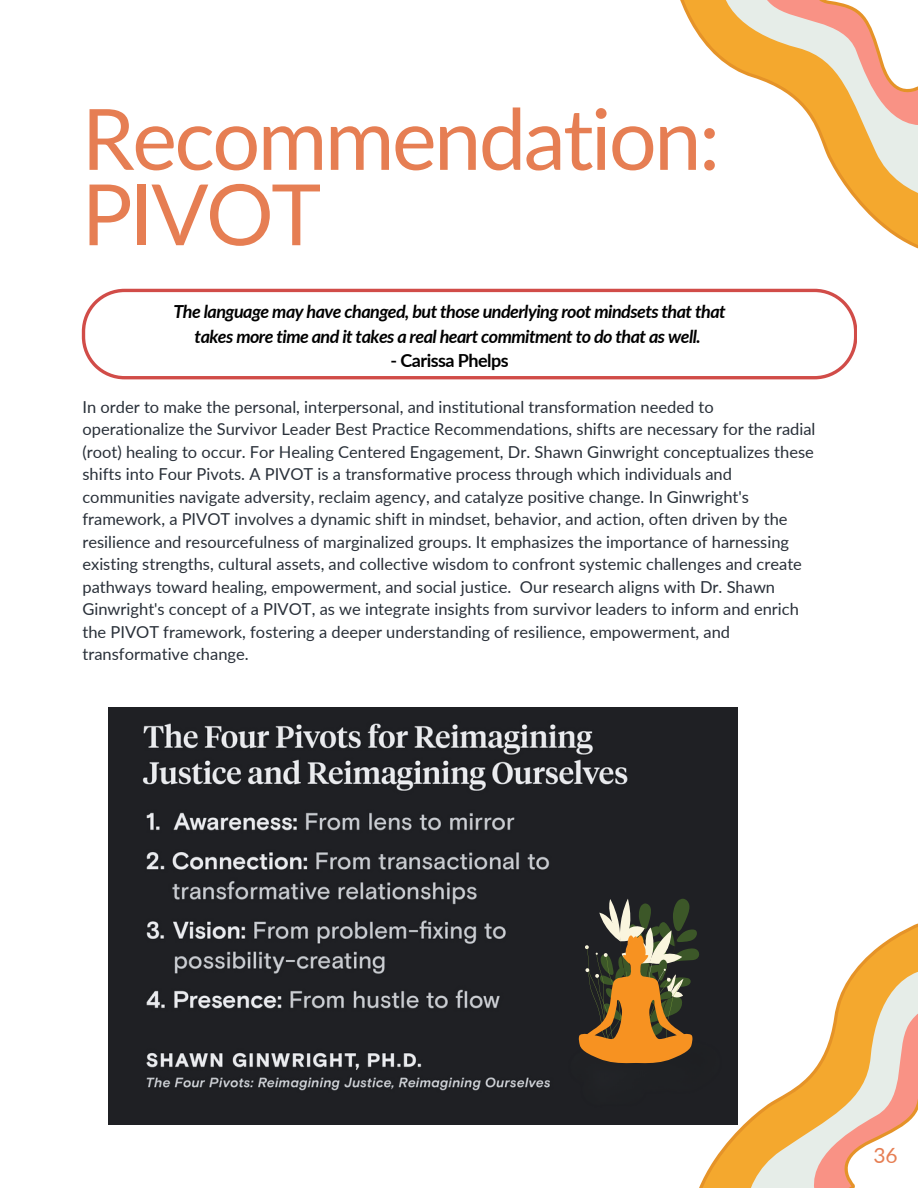
<style>
.page{position:relative;width:918px;height:1188px;background:#fff}
.page>*{position:absolute;margin:0;border:0;box-sizing:border-box;transform-origin:0 0}
.t1{font:84.6px/75.3px "Lato";letter-spacing:-.03em;color:#e67e53}
.t2{font:21px "Lato";color:#e67e53}
.t3{font:italic 700 18px/24.8px "Lato";letter-spacing:-.03em;color:#000;text-align:center}
.t4{font:700 18px "Lato";letter-spacing:-.03em;color:#000}
.t5{font:16.5px/22.5px "Lato";color:#293039}
</style>
<div class="page">
<svg style="left:667px;top:0;width:251px;height:289px"></svg>
<svg style="left:740px;top:0;width:178px;height:167px"></svg>
<svg style="left:599px;top:923px;width:319px;height:265px"></svg>
<svg style="left:756px;top:985px;width:162px;height:203px"></svg>
<img style="left:109px;top:707px;width:629px;height:417px">
<svg style="left:578px;top:899px;width:122px;height:164px"></svg>
<svg style="left:82px;top:289px;width:775px;height:90px"></svg>
<h1 class="t1" style="left:82px;top:99px;width:640px">Recommendation:<br>PIVOT</h1>
<p class="t3" style="left:174px;top:298px;width:554px">The language may have changed, but those underlying root mindsets that that takes more time and it takes a real heart commitment to do that as well.</p>
<p class="t4" style="left:391px;top:350px;width:120px">- Carissa Phelps</p>
<p class="t5" style="left:82px;top:395px;width:735px">In order to make the personal, interpersonal, and institutional transformation needed to operationalize the Survivor Leader Best Practice Recommendations, shifts are necessary for the radial (root) healing to occur. For Healing Centered Engagement, Dr. Shawn Ginwright conceptualizes these shifts into Four Pivots. A PIVOT is a transformative process through which individuals and communities navigate adversity, reclaim agency, and catalyze positive change. In Ginwright's framework, a PIVOT involves a dynamic shift in mindset, behavior, and action, often driven by the resilience and resourcefulness of marginalized groups. It emphasizes the importance of harnessing existing strengths, cultural assets, and collective wisdom to confront systemic challenges and create pathways toward healing, empowerment, and social justice. Our research aligns with Dr. Shawn Ginwright's concept of a PIVOT, as we integrate insights from survivor leaders to inform and enrich the PIVOT framework, fostering a deeper understanding of resilience, empowerment, and transformative change.</p>
<p class="t2" style="left:873px;top:1142px;width:26px">36</p>
</div>
